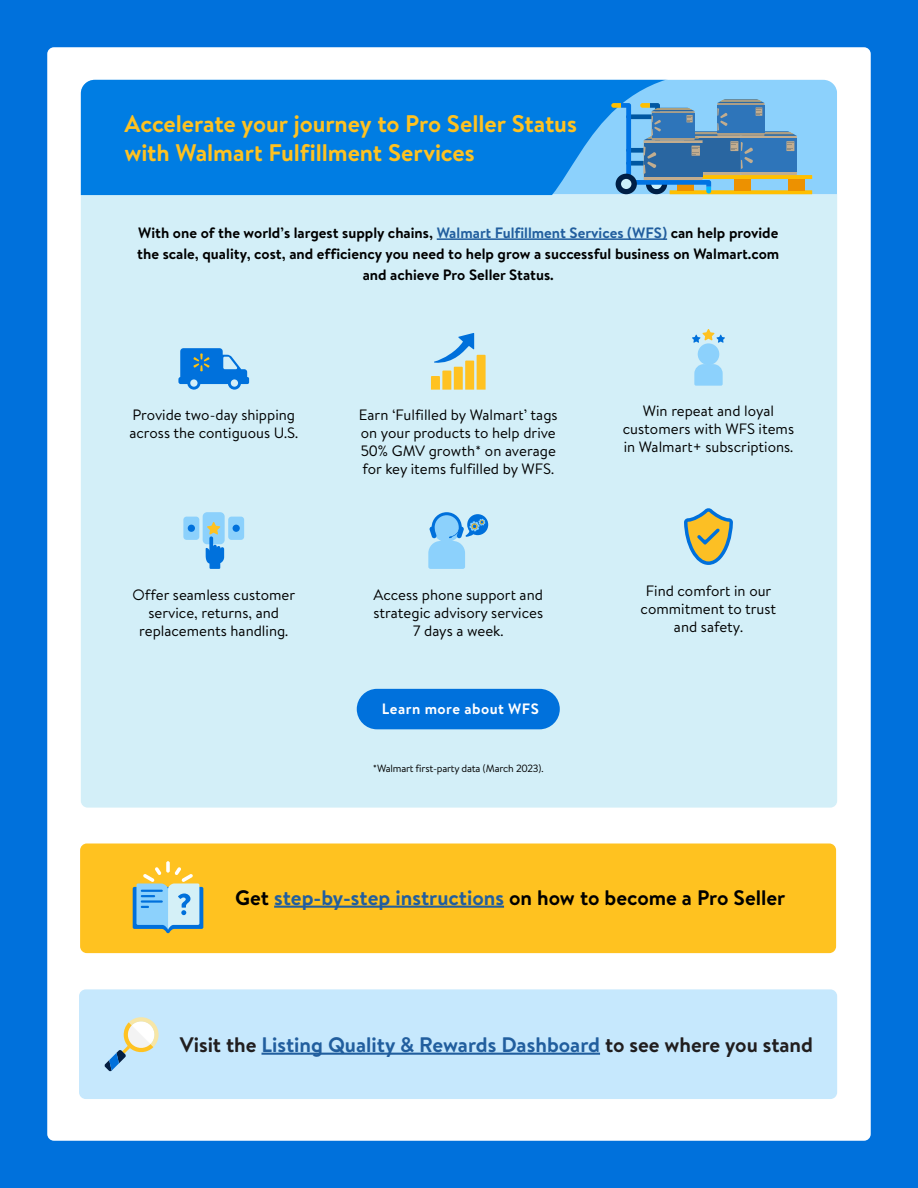
<style>
.page{position:relative;width:918px;height:1188px;background:#0071dc}
.page>*{position:absolute;margin:0;border:0;box-sizing:border-box;transform-origin:0 0}
.t1{font:700 24px/28.8px "Bogle";letter-spacing:-.005em;color:#ffc220}
.t2{font:700 21px "Bogle";color:#215e9e}
.t3{font:700 21px "Bogle";color:#000}
.t4{font:15px/18px "Bogle";color:#000;text-align:center}
.t5{font:700 15px/21px "Bogle";color:#000;text-align:center}
.t6{font:700 15px "Bogle";letter-spacing:.03em;color:#fff}
.t7{font:10.5px "Bogle";letter-spacing:-.02em;color:#000}
.s1{color:#215e9e}
.s2{color:#211e1f}
</style>
<div class="page">
<div style="left:47px;top:47px;width:824px;height:1094px;background:#fff;border-radius:7px"></div>
<div style="left:81px;top:194px;width:756px;height:614px;background:#d3eff8"></div>
<hr style="left:437px;top:238px;width:230px;height:2px;background:#215e9e">
<svg style="left:684px;top:508px;width:49px;height:57px;background:#b6ba8b"></svg>
<svg style="left:428px;top:512px;width:60px;height:57px;background:#93cdf3"></svg>
<svg style="left:431px;top:333px;width:55px;height:57px;background:#cbd1ab"></svg>
<svg style="left:178px;top:348px;width:71px;height:42px;background:#4c9ce0"></svg>
<div style="left:183px;top:517px;width:16px;height:23px;background:#8cd1fc;border-radius:3px"></div>
<div style="left:203px;top:512px;width:22px;height:32px;background:#8cd1fc;border-radius:4px"></div>
<div style="left:228px;top:517px;width:16px;height:23px;background:#8cd1fc;border-radius:3px"></div>
<div style="left:233px;top:525px;width:7px;height:7px;background:#0071dc;border-radius:50%"></div>
<div style="left:188px;top:525px;width:7px;height:7px;background:#0071dc;border-radius:50%"></div>
<svg style="left:206px;top:522px;width:18px;height:47px"></svg>
<svg style="left:692px;top:329px;width:33px;height:14px"></svg>
<div style="left:698px;top:343px;width:21px;height:22px;background:#8cd1fc;border-radius:50%"></div>
<svg style="left:694px;top:364px;width:29px;height:22px"></svg>
<div style="left:676px;top:80px;width:161px;height:114px;background:#8cd1fc"></div>
<div style="left:81px;top:80px;width:595px;height:115px;background:#007de3"></div>
<svg style="left:670px;top:175px;width:142px;height:4px"></svg>
<svg style="left:670px;top:190px;width:142px;height:4px"></svg>
<div style="left:788px;top:179px;width:17px;height:11px;background:#ed9100"></div>
<svg style="left:611px;top:99px;width:186px;height:95px;background:#6697b5"></svg>
<div style="left:357px;top:689px;width:203px;height:40px;background:#0071dc;border-radius:20px"></div>
<div style="left:80px;top:843px;width:756px;height:110px;background:#ffc220;border-radius:7px"></div>
<hr style="left:274px;top:906px;width:230px;height:2px;background:#215e9e">
<svg style="left:166px;top:861px;width:4px;height:12px"></svg>
<svg style="left:133px;top:867px;width:70px;height:67px"></svg>
<div style="left:79px;top:989px;width:758px;height:110px;background:#c6e8fd;border-radius:7px"></div>
<hr style="left:262px;top:1053px;width:338px;height:2px;background:#215e9e">
<svg style="left:104px;top:1017px;width:55px;height:54px"></svg>
<h1 class="t1" style="left:124px;top:109px;width:454px">Accelerate your journey to Pro Seller Status with Walmart Fulfillment Services</h1>
<p class="t5" style="left:137px;top:222px;width:644px">With one of the world’s largest supply chains, <span class="s1">Walmart Fulfillment Services (WFS)</span> can help provide the scale, quality, cost, and efficiency you need to help grow a successful business on Walmart.com and achieve Pro Seller Status.</p>
<p class="t4" style="left:129px;top:406px;width:170px;text-align:left">Provide two-day shipping across the contiguous U.S.</p>
<p class="t4" style="left:133px;top:585px;width:164px">Offer seamless customer service, returns, and replacements handling.</p>
<p class="t4" style="left:359px;top:406px;width:200px;text-align:justify">Earn ‘Fulfilled by Walmart’ tags on your products to help drive 50% GMV growth* on average for key items fulfilled by WFS.</p>
<p class="t4" style="left:373px;top:585px;width:171px">Access phone support and strategic advisory services<br>7 days a week.</p>
<p class="t6" style="left:382px;top:699px;width:159px">Learn more about WFS</p>
<p class="t7" style="left:373px;top:761px;width:172px">*Walmart first-party data (March 2023).</p>
<p class="t4" style="left:623px;top:402px;width:173px">Win repeat and loyal customers with WFS items in Walmart+ subscriptions.</p>
<p class="t4" style="left:641px;top:581px;width:137px">Find comfort in our commitment to trust and safety.</p>
<h2 class="t3" style="left:235px;top:883px;width:552px">Get <span class="s1">step-by-step instructions</span> on how to become a Pro Seller</h2>
<h2 class="t2" style="left:180px;top:1030px;width:635px"><span class="s2">Visit the</span> Listing Quality &amp; Rewards Dashboard <span class="s2">to see where you stand</span></h2>
</div>
